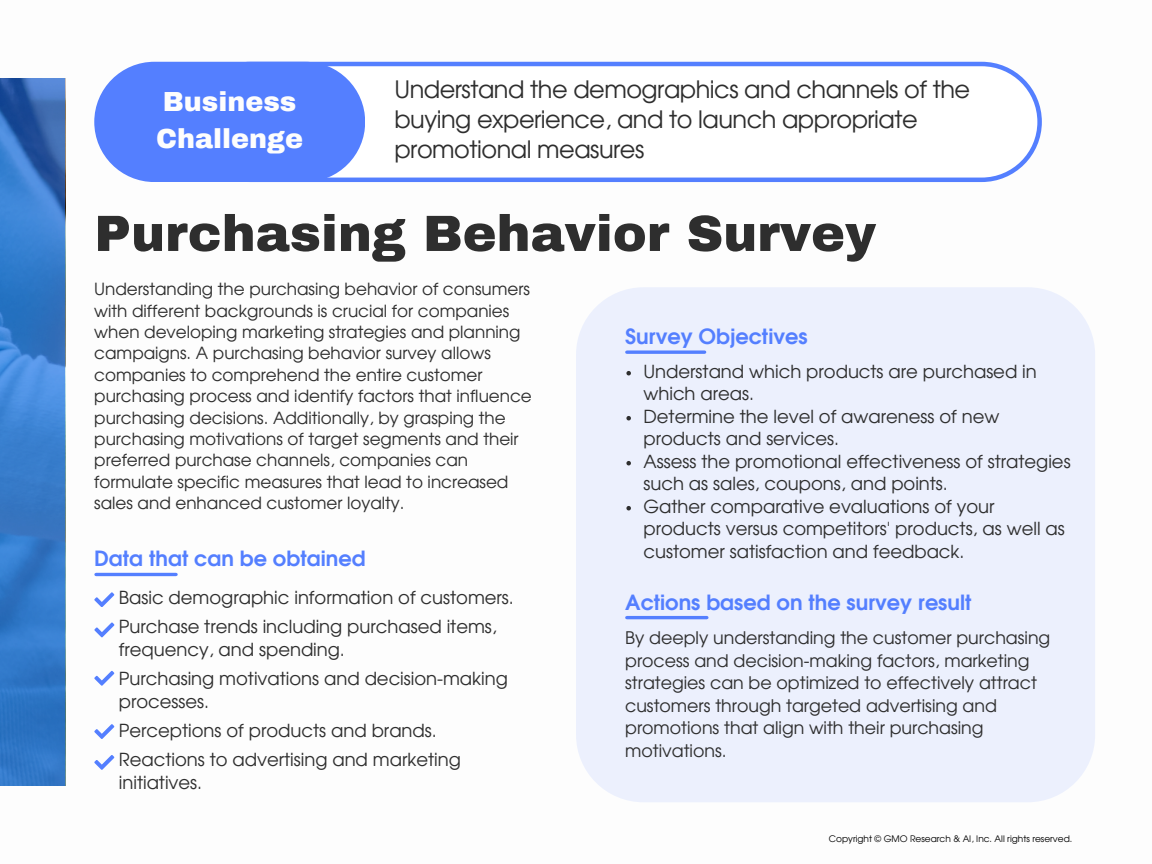
<style>
.page{position:relative;width:1152px;height:864px;background:#fff}
.page>*{position:absolute;margin:0;border:0;box-sizing:border-box;transform-origin:0 0}
.t1{font:900 51px "Archivo";color:#2e2e2e}
.t2{font:900 27px/37.2px "Archivo";color:#fdfdfd}
.t3{font:24px/30.3px "Evolventa";letter-spacing:-.02em;color:#2e2e2e}
.t4{font:700 21px "Evolventa";color:#547fff}
.t5{font:18px/22.5px "Evolventa";color:#2e2e2e}
.t6{font:17.4px/22.5px "Evolventa";color:#2e2e2e}
.t7{font:16.8px/21.3px "Evolventa";color:#2e2e2e}
.t8{font:9px "Evolventa";color:#000}
</style>
<div class="page">
<svg style="left:0;top:78px;width:65px;height:708px;background:#3578c7"></svg>
<svg style="left:313px;top:62px;width:729px;height:120px"></svg>
<div style="left:94px;top:62px;width:271px;height:120px;background:#547fff;border-radius:60px"></div>
<div style="left:576px;top:287px;width:519px;height:515px;background:#ecf0fd;border-radius:67px"></div>
<svg style="left:627px;top:350px;width:78px;height:4px"></svg>
<hr style="left:96px;top:573px;width:80px;height:3px;background:#547fff">
<hr style="left:627px;top:616px;width:80px;height:3px;background:#547fff">
<svg style="left:94px;top:592px;width:20px;height:15px"></svg>
<svg style="left:626px;top:371px;width:5px;height:4px"></svg>
<svg style="left:626px;top:416px;width:5px;height:4px"></svg>
<svg style="left:626px;top:461px;width:5px;height:4px"></svg>
<svg style="left:626px;top:506px;width:5px;height:4px"></svg>
<svg style="left:94px;top:622px;width:20px;height:15px"></svg>
<svg style="left:94px;top:671px;width:20px;height:14px"></svg>
<svg style="left:94px;top:724px;width:20px;height:15px"></svg>
<svg style="left:94px;top:755px;width:20px;height:15px"></svg>
<p class="t2" style="left:156px;top:83px;width:149px">Business<br>Challenge</p>
<p class="t3" style="left:394px;top:75px;width:577px">Understand the demographics and channels of the buying experience, and to launch appropriate promotional measures</p>
<p class="t1" style="left:94px;top:206px;width:783px">Purchasing Behavior Survey</p>
<h2 class="t7" style="left:94px;top:280px;width:439px">Understanding the purchasing behavior of consumers with different backgrounds is crucial for companies when developing marketing strategies and planning campaigns. A purchasing behavior survey allows companies to comprehend the entire customer purchasing process and identify factors that influence purchasing decisions. Additionally, by grasping the purchasing motivations of target segments and their preferred purchase channels, companies can formulate specific measures that lead to increased sales and enhanced customer loyalty.</h2>
<h5 class="t4" style="left:94px;top:549px;width:273px">Data that can be obtained</h5>
<p class="t5" style="left:119px;top:587px;width:397px">Basic demographic information of customers.</p>
<p class="t5" style="left:119px;top:616px;width:379px;line-height:23.2px">Purchase trends including purchased items, frequency, and spending.</p>
<p class="t5" style="left:119px;top:668px;width:391px;line-height:23.2px">Purchasing motivations and decision-making processes.</p>
<h5 class="t5" style="left:119px;top:721px;width:319px">Perceptions of products and brands.</h5>
<h5 class="t5" style="left:119px;top:749px;width:343px;line-height:23.2px">Reactions to advertising and marketing initiatives.</h5>
<p class="t4" style="left:625px;top:327px;width:184px">Survey Objectives</p>
<h1 class="t5" style="left:644px;top:361px;width:395px">Understand which products are purchased in which areas.</h1>
<h5 class="t5" style="left:644px;top:406px;width:357px">Determine the level of awareness of new products and services.</h5>
<h4 class="t5" style="left:644px;top:451px;width:429px">Assess the promotional effectiveness of strategies such as sales, coupons, and points.</h4>
<p class="t5" style="left:644px;top:496px;width:423px">Gather comparative evaluations of your products versus competitors' products, as well as customer satisfaction and feedback.</p>
<h5 class="t4" style="left:625px;top:593px;width:348px">Actions based on the survey result</h5>
<h4 class="t6" style="left:625px;top:628px;width:427px">By deeply understanding the customer purchasing process and decision-making factors, marketing strategies can be optimized to effectively attract customers through targeted advertising and promotions that align with their purchasing motivations.</h4>
<p class="t8" style="left:829px;top:835px;width:245px">Copyright © GMO Research &amp; AI, Inc. All rights reserved.</p>
</div>
